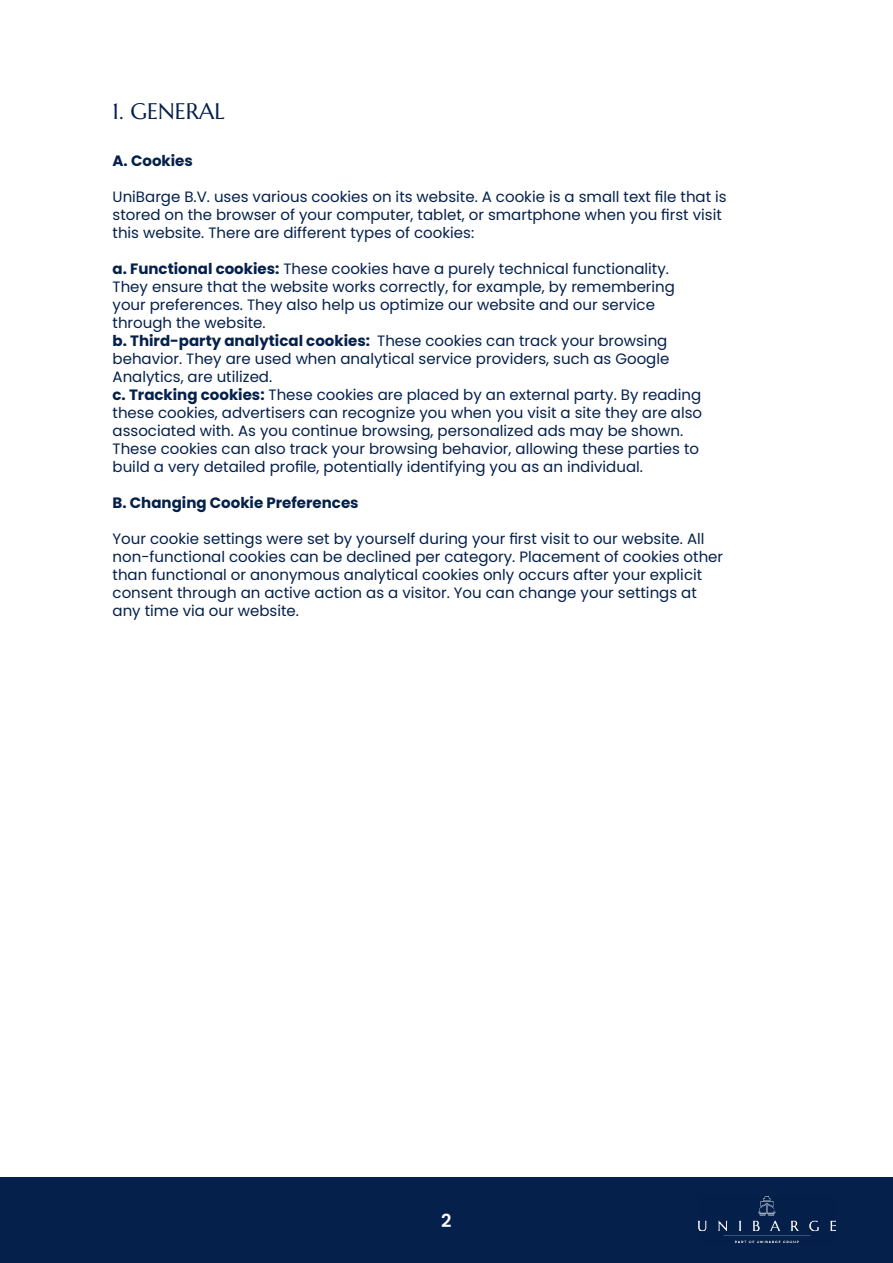
<style>
.page{position:relative;width:893px;height:1263px;background:#fff}
.page>*{position:absolute;margin:0;border:0;box-sizing:border-box;transform-origin:0 0}
.t1{font:22.5px "Marcellus";color:#04204b}
.t2{font:600 18px "Poppins";color:#fff}
.t3{font:15px/18px "Poppins";color:#04204b}
.t4{font:700 15px "Poppins";color:#04204b}
.s1{font-weight:700}
</style>
<div class="page">
<div style="left:0;top:1178px;width:892px;height:85px;background:#04204b"></div>
<img style="left:698px;top:1196px;width:138px;height:46px">
<h1 class="t1" style="left:112px;top:98px;width:114px">1. GENERAL</h1>
<p class="t4" style="left:112px;top:152px;width:82px">A. Cookies</p>
<p class="t3" style="left:112px;top:188px;width:615px">UniBarge B.V. uses various cookies on its website. A cookie is a small text file that is stored on the browser of your computer, tablet, or smartphone when you first visit this website. There are different types of cookies:</p>
<p class="t3" style="left:112px;top:260px;width:591px"><span class="s1">a. Functional cookies:</span> These cookies have a purely technical functionality.<br>They ensure that the website works correctly, for example, by remembering your preferences. They also help us optimize our website and our service through the website.<br><span class="s1">b. Third-party analytical cookies:</span> These cookies can track your browsing behavior. They are used when analytical service providers, such as Google Analytics, are utilized.<br><span class="s1">c. Tracking cookies:</span> These cookies are placed by an external party. By reading these cookies, advertisers can recognize you when you visit a site they are also associated with. As you continue browsing, personalized ads may be shown.<br>These cookies can also track your browsing behavior, allowing these parties to build a very detailed profile, potentially identifying you as an individual.</p>
<p class="t4" style="left:112px;top:494px;width:247px">B. Changing Cookie Preferences</p>
<p class="t3" style="left:112px;top:530px;width:612px">Your cookie settings were set by yourself during your first visit to our website. All non-functional cookies can be declined per category. Placement of cookies other than functional or anonymous analytical cookies only occurs after your explicit consent through an active action as a visitor. You can change your settings at any time via our website.</p>
<p class="t2" style="left:441px;top:1210px;width:12px">2</p>
</div>
